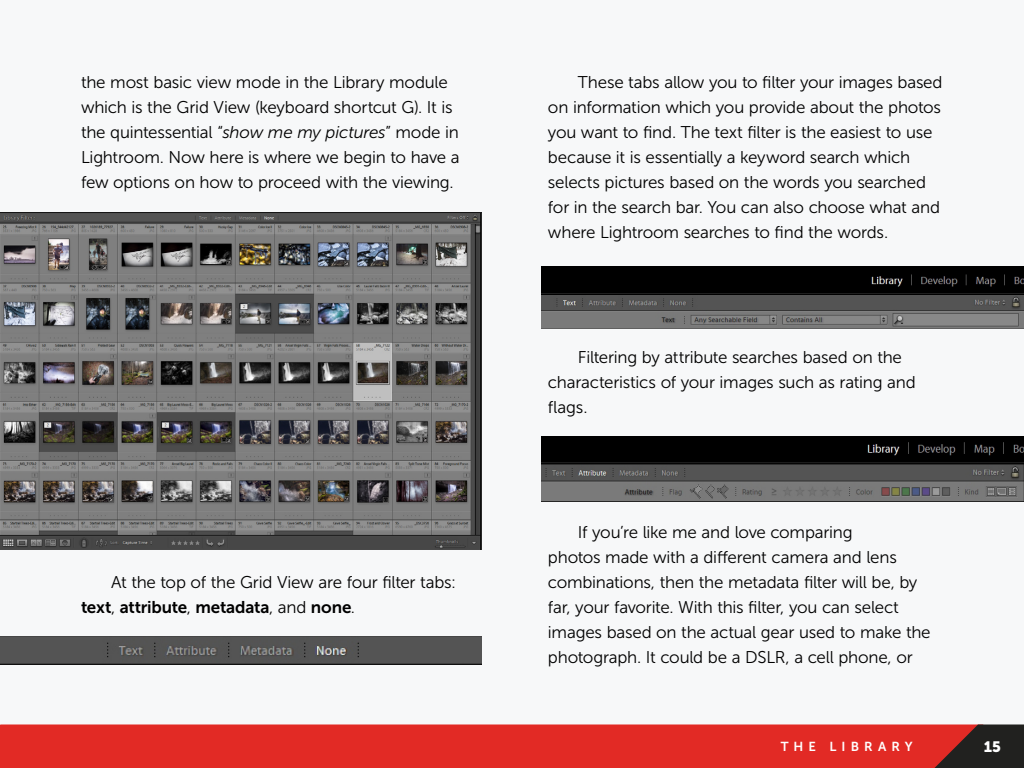
<style>
.page{position:relative;width:1024px;height:768px;background:#f7f8f9}
.page>*{position:absolute;margin:0;border:0;box-sizing:border-box;transform-origin:0 0}
.t1{font:17px/25px "Museo Sans 300";letter-spacing:-.015em;color:#000}
.t2{font:17px "Museo Sans 700";letter-spacing:-.01em;color:#000}
.t3{font:15px "Museo Sans 900";color:#fff}
.t4{font:13px "Museo Sans 700";letter-spacing:.39em;color:#fff}
.s1{font-style:italic}
.s2{font-family:"Museo Sans 300"}
</style>
<div class="page">
<div style="left:0;top:724px;width:934px;height:44px;background:#e22a25"></div>
<svg style="left:934px;top:724px;width:90px;height:44px;background:#522522"></svg>
<img style="left:0;top:212px;width:482px;height:338px">
<img style="left:542px;top:267px;width:482px;height:61px">
<img style="left:542px;top:436px;width:482px;height:65px">
<img style="left:0;top:637px;width:482px;height:27px">
<p class="t1" style="left:81px;top:70px;width:380px">the most basic view mode in the Library module which is the Grid View (keyboard shortcut G). It is the quintessential “<span class="s1">show me my pictures</span>” mode in Lightroom. Now here is where we begin to have a few options on how to proceed with the viewing.</p>
<p class="t1" style="left:111px;top:570px;width:347px">At the top of the Grid View are four filter tabs:</p>
<p class="t2" style="left:81px;top:598px;width:276px">text<span class="s2">,</span> attribute<span class="s2">,</span> metadata<span class="s2">, and</span> none<span class="s2">.</span></p>
<p class="t1" style="left:548px;top:70px;width:396px;text-indent:30px">These tabs allow you to filter your images based on information which you provide about the photos you want to find. The text filter is the easiest to use because it is essentially a keyword search which selects pictures based on the words you searched for in the search bar. You can also choose what and where Lightroom searches to find the words.</p>
<p class="t1" style="left:548px;top:345px;width:369px;text-indent:30px">Filtering by attribute searches based on the characteristics of your images such as rating and flags.</p>
<p class="t1" style="left:548px;top:520px;width:384px;text-indent:30px">If you’re like me and love comparing<br>photos made with a different camera and lens combinations, then the metadata filter will be, by far, your favorite. With this filter, you can select images based on the actual gear used to make the photograph. It could be a DSLR, a cell phone, or</p>
<p class="t4" style="left:781px;top:739px;width:133px">THE LIBRARY</p>
<p class="t3" style="left:984px;top:739px;width:19px">15</p>
</div>
